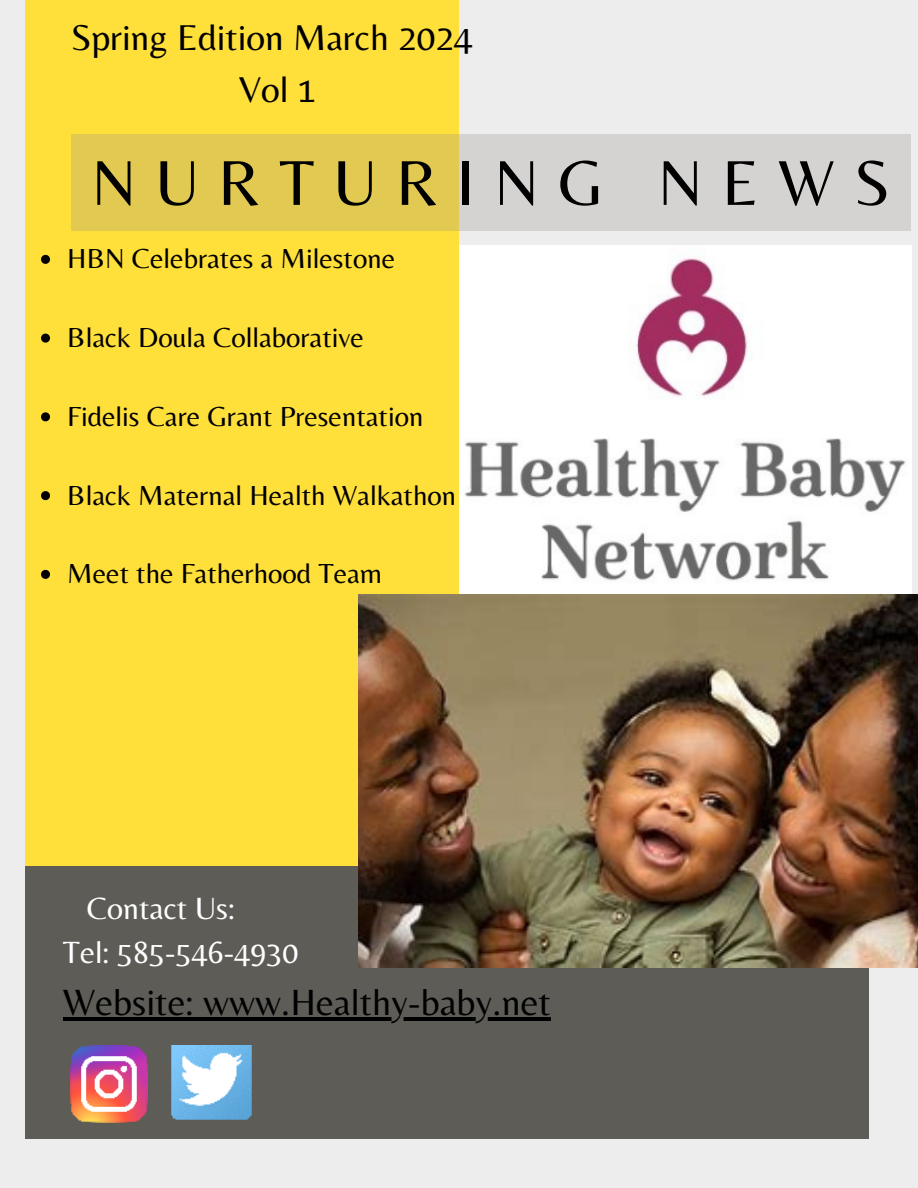
<style>
.page{position:relative;width:918px;height:1188px;background:#ededed}
.page>*{position:absolute;margin:0;border:0;box-sizing:border-box;transform-origin:0 0}
.t1{font:65.85px "Belleza";letter-spacing:.29em;color:#000}
.t2{font:37.95px "Belleza";color:#000}
.t3{font:37.35px/51.8px "Belleza";color:#000;text-align:center}
.t4{font:31.95px/43.8px "Belleza";color:#fff}
.t5{font:28.65px "Belleza";color:#000}
</style>
<div class="page">
<img style="left:459px;top:245px;width:452px;height:349px">
<div style="left:25px;top:0;width:434px;height:1139px;background:#ffdf39"></div>
<svg style="left:71px;top:134px;width:840px;height:97px;background:#dbce94"></svg>
<div style="left:25px;top:867px;width:843px;height:272px;background:#5d5c57"></div>
<img style="left:358px;top:594px;width:560px;height:374px">
<img style="left:71px;top:1046px;width:76px;height:76px">
<img style="left:171px;top:1046px;width:81px;height:74px">
<hr style="left:63px;top:1017px;width:140px;height:3px;background:#000">
<hr style="left:203px;top:1017px;width:348px;height:3px;background:#000">
<svg style="left:41px;top:255px;width:9px;height:9px"></svg>
<svg style="left:41px;top:334px;width:9px;height:9px"></svg>
<svg style="left:41px;top:412px;width:9px;height:9px"></svg>
<svg style="left:41px;top:491px;width:9px;height:9px"></svg>
<svg style="left:41px;top:570px;width:9px;height:9px"></svg>
<p class="t3" style="left:71px;top:11px;width:404px">Spring Edition March 2024<br>Vol 1</p>
<p class="t1" style="left:91px;top:144px;width:800px">NURTURING NEWS</p>
<p class="t5" style="left:67px;top:242px;width:329px">HBN Celebrates a Milestone</p>
<p class="t5" style="left:67px;top:321px;width:298px">Black Doula Collaborative</p>
<h2 class="t5" style="left:67px;top:399px;width:358px">Fidelis Care Grant Presentation</h2>
<p class="t5" style="left:67px;top:478px;width:390px">Black Maternal Health Walkathon</p>
<p class="t5" style="left:67px;top:557px;width:316px">Meet the Fatherhood Team</p>
<p class="t4" style="left:63px;top:886px;width:237px;text-indent:24px">Contact Us:<br>Tel: 585-546-4930</p>
<p class="t2" style="left:63px;top:980px;width:490px">Website: www.Healthy-baby.net</p>
</div>
